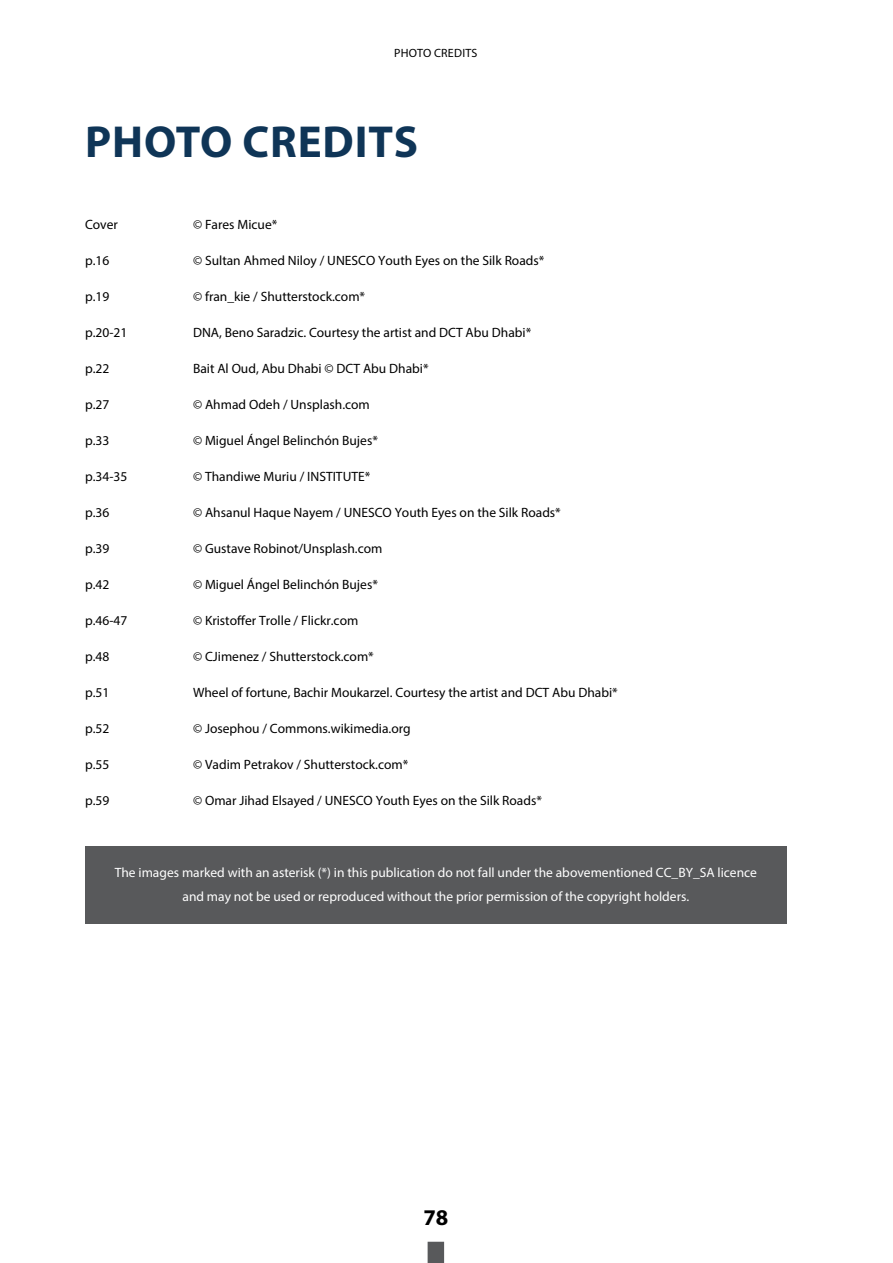
<style>
.page{position:relative;width:893px;height:1263px;background:#fff}
.page>*{position:absolute;margin:0;border:0;box-sizing:border-box;transform-origin:0 0}
.t1{font:700 45px "Myriad Pro";letter-spacing:.02em;color:#0f3557}
.t2{font:700 22.5px "Myriad Pro";color:#000}
.t3{font:13.5px "Myriad Pro";color:#000}
.t4{font:13.5px/24px "Myriad Pro";color:#fff;text-align:center}
.t5{font:12px "Myriad Pro";letter-spacing:.02em;color:#000}
</style>
<div class="page">
<div style="left:428px;top:1242px;width:16px;height:21px;background:#58595b"></div>
<div style="left:85px;top:846px;width:702px;height:77px;background:#58595b"></div>
<p class="t5" style="left:394px;top:46px;width:85px">PHOTO CREDITS</p>
<h1 class="t1" style="left:85px;top:113px;width:334px">PHOTO CREDITS</h1>
<p class="t3" style="left:85px;top:216px;width:34px">Cover</p>
<p class="t3" style="left:193px;top:216px;width:86px">© Fares Micue*</p>
<p class="t3" style="left:85px;top:252px;width:26px">p.16</p>
<p class="t3" style="left:193px;top:252px;width:353px">© Sultan Ahmed Niloy / UNESCO Youth Eyes on the Silk Roads*</p>
<p class="t3" style="left:85px;top:288px;width:26px">p.19</p>
<p class="t3" style="left:193px;top:288px;width:174px">© fran_kie / Shutterstock.com*</p>
<p class="t3" style="left:85px;top:324px;width:44px">p.20-21</p>
<p class="t3" style="left:193px;top:324px;width:340px">DNA, Beno Saradzic. Courtesy the artist and DCT Abu Dhabi*</p>
<p class="t3" style="left:85px;top:360px;width:26px">p.22</p>
<p class="t3" style="left:193px;top:360px;width:237px">Bait Al Oud, Abu Dhabi © DCT Abu Dhabi*</p>
<p class="t3" style="left:85px;top:396px;width:26px">p.27</p>
<p class="t3" style="left:193px;top:396px;width:178px">© Ahmad Odeh / Unsplash.com</p>
<p class="t3" style="left:85px;top:432px;width:26px">p.33</p>
<p class="t3" style="left:193px;top:432px;width:186px">© Miguel Ángel Belinchón Bujes*</p>
<p class="t3" style="left:85px;top:468px;width:44px">p.34-35</p>
<p class="t3" style="left:193px;top:468px;width:179px">© Thandiwe Muriu / INSTITUTE*</p>
<p class="t3" style="left:85px;top:504px;width:26px">p.36</p>
<p class="t3" style="left:193px;top:504px;width:369px">© Ahsanul Haque Nayem / UNESCO Youth Eyes on the Silk Roads*</p>
<p class="t3" style="left:85px;top:540px;width:26px">p.39</p>
<p class="t3" style="left:193px;top:540px;width:191px">© Gustave Robinot/Unsplash.com</p>
<p class="t3" style="left:85px;top:576px;width:26px">p.42</p>
<p class="t3" style="left:193px;top:576px;width:186px">© Miguel Ángel Belinchón Bujes*</p>
<p class="t3" style="left:85px;top:612px;width:44px">p.46-47</p>
<p class="t3" style="left:193px;top:612px;width:167px">© Kristoffer Trolle / Flickr.com</p>
<p class="t3" style="left:85px;top:648px;width:26px">p.48</p>
<p class="t3" style="left:193px;top:648px;width:182px">© CJimenez / Shutterstock.com*</p>
<p class="t3" style="left:85px;top:684px;width:26px">p.51</p>
<p class="t3" style="left:193px;top:684px;width:426px">Wheel of fortune, Bachir Moukarzel. Courtesy the artist and DCT Abu Dhabi*</p>
<p class="t3" style="left:85px;top:720px;width:26px">p.52</p>
<p class="t3" style="left:193px;top:720px;width:219px">© Josephou / Commons.wikimedia.org</p>
<p class="t3" style="left:85px;top:756px;width:26px">p.55</p>
<p class="t3" style="left:193px;top:756px;width:217px">© Vadim Petrakov / Shutterstock.com*</p>
<p class="t3" style="left:85px;top:792px;width:26px">p.59</p>
<p class="t3" style="left:193px;top:792px;width:350px">© Omar Jihad Elsayed / UNESCO Youth Eyes on the Silk Roads*</p>
<p class="t4" style="left:115px;top:860px;width:644px">The images marked with an asterisk (*) in this publication do not fall under the abovementioned CC_BY_SA licence and may not be used or reproduced without the prior permission of the copyright holders.</p>
<h2 class="t2" style="left:423px;top:1203px;width:26px">78</h2>
</div>
